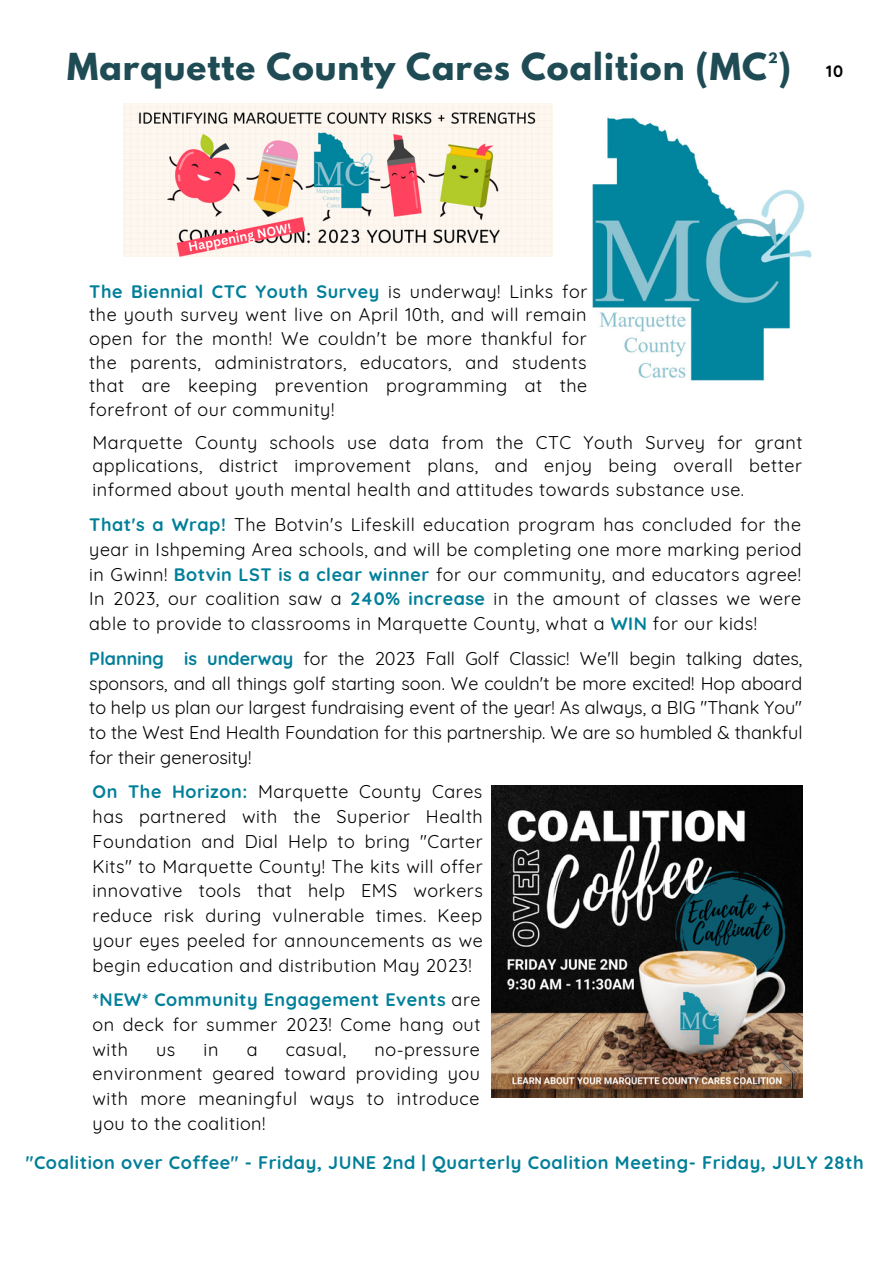
<style>
.page{position:relative;width:893px;height:1264px;background:#fff}
.page>*{position:absolute;margin:0;border:0;box-sizing:border-box;transform-origin:0 0}
.t1{font:700 33px "League Spartan";letter-spacing:.03em;color:#1e4b54}
.t2{font:700 18.15px "Quicksand";letter-spacing:.03em;color:#007f99}
.t3{font:18px/24.8px "Quicksand";letter-spacing:.03em;color:#000;text-align:justify}
.s1{font-family:"Quicksand";font-size:16.35px;color:#000}
.s2{font-weight:700;color:#007f99}
</style>
<div class="page">
<svg style="left:750px;top:1095px;width:53px;height:3px"></svg>
<img style="left:552px;top:103px;width:260px;height:278px">
<img style="left:124px;top:103px;width:428px;height:153px">
<img style="left:491px;top:785px;width:311px;height:312px">
<h1 class="t1" style="left:67px;top:50px;width:777px">Marquette County Cares Coalition (MC²) <span class="s1">10</span></h1>
<p class="t3" style="left:89px;top:279px;width:499px;line-height:23.5px"><span class="s2">The Biennial CTC Youth Survey</span> is underway! Links for the youth survey went live on April 10th, and will remain open for the month! We couldn't be more thankful for the parents, administrators, educators, and students that are keeping prevention programming at the forefront of our community!</p>
<p class="t3" style="left:93px;top:430px;width:711px;line-height:23.5px">Marquette County schools use data from the CTC Youth Survey for grant applications, district improvement plans, and enjoy being overall better informed about youth mental health and attitudes towards substance use.</p>
<p class="t3" style="left:89px;top:512px;width:713px"><span class="s2">That's a Wrap!</span> The Botvin's Lifeskill education program has concluded for the year in Ishpeming Area schools, and will be completing one more marking period in Gwinn! <span class="s2">Botvin LST is a clear winner</span> for our community, and educators agree!<br>In 2023, our coalition saw a <span class="s2">240% increase</span> in the amount of classes we were able to provide to classrooms in Marquette County, what a <span class="s2">WIN</span> for our kids!</p>
<p class="t3" style="left:89px;top:645px;width:714px"><span class="s2">Planning is underway</span> for the 2023 Fall Golf Classic! We'll begin talking dates, sponsors, and all things golf starting soon. We couldn't be more excited! Hop aboard to help us plan our largest fundraising event of the year! As always, a BIG "Thank You" to the West End Health Foundation for this partnership. We are so humbled &amp; thankful for their generosity!</p>
<p class="t3" style="left:93px;top:779px;width:392px"><span class="s2">On The Horizon:</span> Marquette County Cares has partnered with the Superior Health Foundation and Dial Help to bring "Carter Kits" to Marquette County! The kits will offer innovative tools that help EMS workers reduce risk during vulnerable times. Keep your eyes peeled for announcements as we begin education and distribution May 2023!</p>
<p class="t3" style="left:93px;top:987px;width:389px"><span class="s2">*NEW* Community Engagement Events</span> are on deck for summer 2023! Come hang out with</p>
<p class="t3" style="left:156px;top:1036px;width:21px">us</p>
<p class="t3" style="left:204px;top:1036px;width:16px">in</p>
<p class="t3" style="left:247px;top:1036px;width:12px">a</p>
<p class="t3" style="left:286px;top:1036px;width:62px">casual,</p>
<p class="t3" style="left:93px;top:1036px;width:389px;text-indent:282px">no-pressure environment geared toward providing you with more meaningful ways to introduce you to the coalition!</p>
<p class="t2" style="left:26px;top:1150px;width:839px">"Coalition over Coffee" - Friday, JUNE 2nd | Quarterly Coalition Meeting- Friday, JULY 28th</p>
</div>
